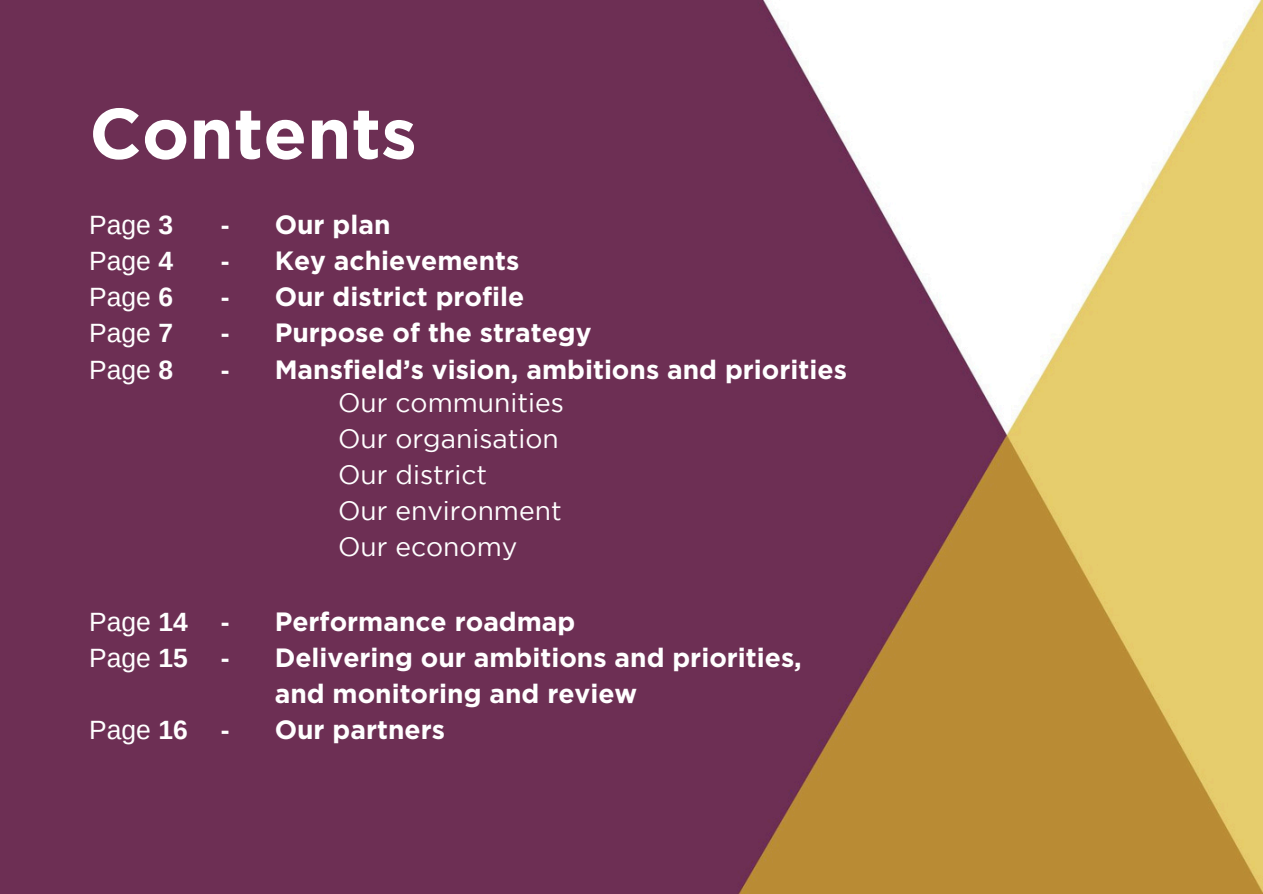
<style>
.page{position:relative;width:1263px;height:894px;background:#fff}
.page>*{position:absolute;margin:0;border:0;box-sizing:border-box;transform-origin:0 0}
.t1{font:700 71.4px "Gotham";color:#fff}
.t2{font:700 26.4px/36px "Gotham";color:#fff}
.t3{font:26.4px "Gotham";color:#fff}
.t4{font:26.4px "Arimo";color:#fff}
.t5{font:700 26.4px "Arimo";color:#fff}
.s1{font-weight:700}
</style>
<div class="page">
<img style="left:0;top:0;width:1263px;height:306px">
<img style="left:0;top:306px;width:1263px;height:587px">
<h1 class="t1" style="left:89px;top:92px;width:329px">Contents</h1>
<p class="t4" style="left:89px;top:210px;width:85px">Page <span class="s1">3</span></p>
<p class="t4" style="left:89px;top:246px;width:85px">Page <span class="s1">4</span></p>
<p class="t4" style="left:89px;top:282px;width:85px">Page <span class="s1">6</span></p>
<p class="t4" style="left:89px;top:318px;width:85px">Page <span class="s1">7</span></p>
<p class="t4" style="left:89px;top:354px;width:85px">Page <span class="s1">8</span></p>
<p class="t5" style="left:221px;top:210px;width:10px">-</p>
<p class="t5" style="left:221px;top:246px;width:10px">-</p>
<p class="t5" style="left:221px;top:282px;width:10px">-</p>
<p class="t5" style="left:221px;top:318px;width:10px">-</p>
<p class="t5" style="left:221px;top:354px;width:10px">-</p>
<p class="t4" style="left:89px;top:606px;width:100px">Page <span class="s1">14</span></p>
<p class="t4" style="left:89px;top:642px;width:100px">Page <span class="s1">15</span></p>
<p class="t4" style="left:89px;top:714px;width:100px">Page <span class="s1">16</span></p>
<p class="t5" style="left:221px;top:606px;width:10px">-</p>
<h2 class="t5" style="left:221px;top:642px;width:10px">-</h2>
<p class="t5" style="left:221px;top:714px;width:10px">-</p>
<p class="t2" style="left:275px;top:206px;width:117px">Our plan</p>
<p class="t2" style="left:275px;top:242px;width:246px">Key achievements</p>
<p class="t2" style="left:275px;top:278px;width:251px">Our district profile</p>
<p class="t2" style="left:275px;top:314px;width:318px">Purpose of the strategy</p>
<p class="t2" style="left:275px;top:350px;width:574px">Mansfield’s vision, ambitions and priorities</p>
<p class="t3" style="left:338px;top:393px;width:227px">Our communities</p>
<p class="t3" style="left:338px;top:429px;width:222px">Our organisation</p>
<p class="t3" style="left:338px;top:465px;width:151px">Our district</p>
<p class="t3" style="left:338px;top:501px;width:225px">Our environment</p>
<p class="t3" style="left:338px;top:537px;width:181px">Our economy</p>
<p class="t2" style="left:275px;top:602px;width:529px">Performance roadmap<br>Delivering our ambitions and priorities, and monitoring and review</p>
<p class="t2" style="left:275px;top:710px;width:172px">Our partners</p>
</div>
